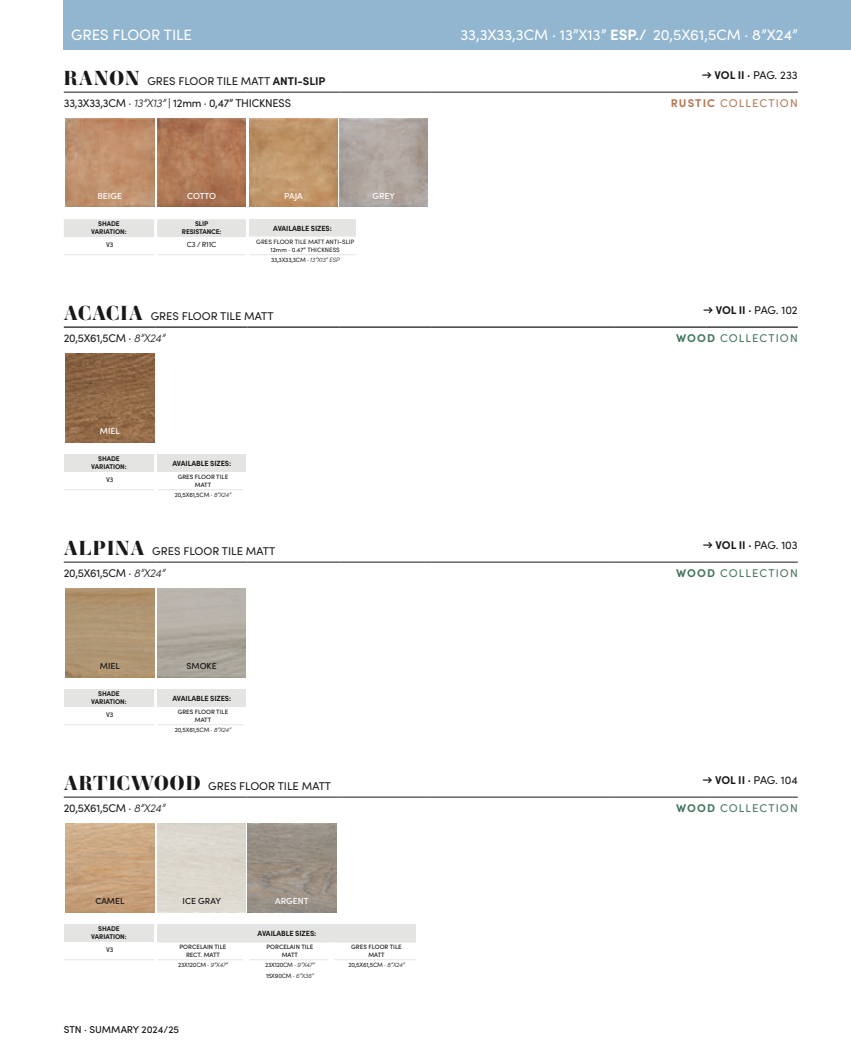
<style>
.page{position:relative;width:851px;height:1063px;background:#fff}
.page>*{position:absolute;margin:0;border:0;box-sizing:border-box;transform-origin:0 0}
.t1{font:15px "Sofia Pro";color:#fff}
.t2{font:11.25px "Sofia Pro";letter-spacing:-.01em;color:#171818}
.t3{font:700 11.25px "Sofia Pro";color:#171818}
.t4{font:11.25px "Sofia Pro";letter-spacing:.1em;color:#41745c}
.t5{font:11.25px "Sofia Pro";letter-spacing:.1em;color:#b67652}
.t6{font:500 10px "Sofia Pro";color:#171818}
.t7{font:500 8.75px "Sofia Pro";color:#fff}
.t8{font:500 8.75px "Sofia Pro";color:#171818}
.t9{font:700 7.5px "Sofia Pro";letter-spacing:-.01em;color:#171818}
.t10{font:7.5px "Sofia Pro";letter-spacing:-.02em;color:#171818}
.t11{font:700 6.88px "Sofia Pro";letter-spacing:-.01em;color:#171818}
.t12{font:500 6.88px "Sofia Pro";color:#171818}
.t13{font:6.25px "Sofia Pro";letter-spacing:-.02em;color:#171818}
.t14{font:500 6.25px "Sofia Pro";color:#171818}
.t15{font:6.25px/7.5px "Sofia Pro";color:#171818;text-align:center}
.s1{font-weight:700}
.s2{font-family:"Ambroise Std";font-weight:800;font-size:20px}
.s3{font-weight:400}
.s4{font-weight:300;font-style:italic}
</style>
<div class="page">
<div style="left:64px;top:0;width:786px;height:50px;background:#93b6d0"></div>
<hr style="left:850px;top:0;width:1px;height:50px;background:#93b6d0">
<div style="left:64px;top:219px;width:182px;height:18px;background:#e4e4e2"></div>
<hr style="left:64px;top:254px;width:90px;height:1px;background:#e4e3e2">
<hr style="left:157px;top:254px;width:88px;height:1px;background:#e4e3e2">
<hr style="left:154px;top:219px;width:3px;height:18px;background:#fff">
<hr style="left:64px;top:92px;width:92px;height:1px;background:#171818">
<hr style="left:156px;top:92px;width:91px;height:1px;background:#171818">
<hr style="left:247px;top:92px;width:92px;height:1px;background:#171818">
<hr style="left:339px;top:92px;width:92px;height:1px;background:#171818">
<hr style="left:431px;top:92px;width:92px;height:1px;background:#171818">
<hr style="left:523px;top:92px;width:91px;height:1px;background:#171818">
<hr style="left:614px;top:92px;width:92px;height:1px;background:#171818">
<hr style="left:706px;top:92px;width:91px;height:1px;background:#171818">
<img style="left:65px;top:119px;width:89px;height:88px">
<img style="left:157px;top:119px;width:89px;height:88px">
<img style="left:249px;top:119px;width:88px;height:88px">
<div style="left:249px;top:219px;width:106px;height:18px;background:#e4e4e2"></div>
<hr style="left:249px;top:254px;width:106px;height:1px;background:#e4e3e2">
<div style="left:64px;top:454px;width:92px;height:18px;background:#e4e4e2"></div>
<hr style="left:64px;top:489px;width:90px;height:1px;background:#e4e3e2">
<hr style="left:154px;top:454px;width:3px;height:18px;background:#fff">
<hr style="left:64px;top:327px;width:92px;height:1px;background:#171818">
<hr style="left:156px;top:327px;width:91px;height:1px;background:#171818">
<hr style="left:247px;top:327px;width:92px;height:1px;background:#171818">
<hr style="left:339px;top:327px;width:92px;height:1px;background:#171818">
<hr style="left:431px;top:327px;width:92px;height:1px;background:#171818">
<hr style="left:523px;top:327px;width:91px;height:1px;background:#171818">
<hr style="left:614px;top:327px;width:92px;height:1px;background:#171818">
<hr style="left:706px;top:327px;width:91px;height:1px;background:#171818">
<img style="left:65px;top:354px;width:89px;height:88px">
<div style="left:157px;top:454px;width:89px;height:18px;background:#e4e4e2"></div>
<hr style="left:157px;top:489px;width:86px;height:1px;background:#e4e3e2">
<div style="left:64px;top:689px;width:92px;height:18px;background:#e4e4e2"></div>
<hr style="left:64px;top:724px;width:90px;height:1px;background:#e4e3e2">
<hr style="left:154px;top:689px;width:3px;height:18px;background:#fff">
<hr style="left:64px;top:562px;width:92px;height:1px;background:#171818">
<hr style="left:156px;top:562px;width:91px;height:1px;background:#171818">
<hr style="left:247px;top:562px;width:92px;height:1px;background:#171818">
<hr style="left:339px;top:562px;width:92px;height:1px;background:#171818">
<hr style="left:431px;top:562px;width:92px;height:1px;background:#171818">
<hr style="left:523px;top:562px;width:91px;height:1px;background:#171818">
<hr style="left:614px;top:562px;width:92px;height:1px;background:#171818">
<hr style="left:706px;top:562px;width:91px;height:1px;background:#171818">
<img style="left:65px;top:589px;width:89px;height:88px">
<div style="left:157px;top:689px;width:89px;height:18px;background:#e4e4e2"></div>
<hr style="left:157px;top:724px;width:86px;height:1px;background:#e4e3e2">
<div style="left:64px;top:924px;width:92px;height:18px;background:#e4e4e2"></div>
<hr style="left:64px;top:959px;width:90px;height:1px;background:#e4e3e2">
<hr style="left:154px;top:924px;width:3px;height:18px;background:#fff">
<hr style="left:64px;top:797px;width:92px;height:1px;background:#171818">
<hr style="left:156px;top:797px;width:91px;height:1px;background:#171818">
<hr style="left:247px;top:797px;width:92px;height:1px;background:#171818">
<hr style="left:339px;top:797px;width:92px;height:1px;background:#171818">
<hr style="left:431px;top:797px;width:92px;height:1px;background:#171818">
<hr style="left:523px;top:797px;width:91px;height:1px;background:#171818">
<hr style="left:614px;top:797px;width:92px;height:1px;background:#171818">
<hr style="left:706px;top:797px;width:91px;height:1px;background:#171818">
<img style="left:65px;top:824px;width:89px;height:88px">
<img style="left:157px;top:824px;width:179px;height:88px">
<div style="left:157px;top:924px;width:259px;height:18px;background:#e4e4e2"></div>
<hr style="left:249px;top:959px;width:79px;height:1px;background:#e4e3e2">
<hr style="left:334px;top:959px;width:82px;height:1px;background:#e4e3e2">
<hr style="left:157px;top:959px;width:86px;height:1px;background:#e4e3e2">
<hr style="left:157px;top:942px;width:89px;height:1px;background:#e4e3e2">
<hr style="left:246px;top:942px;width:85px;height:1px;background:#e4e3e2">
<hr style="left:331px;top:942px;width:85px;height:1px;background:#e4e3e2">
<div style="left:328px;top:942px;width:6px;height:18px;background:#fff"></div>
<p class="t1" style="left:71px;top:24px;width:122px">GRES FLOOR TILE</p>
<p class="t1" style="left:460px;top:24px;width:339px">33,3X33,3CM · 13”X13” <span class="s1">ESP./</span> 20,5X61,5CM · 8”X24”</p>
<p class="t2" style="left:64px;top:73px;width:263px"><span class="s2">RANON</span> GRES FLOOR TILE MATT <span class="s1">ANTI-SLIP</span></p>
<p class="t3" style="left:701px;top:66px;width:97px">→ VOL II · <span class="s3">PAG. 233</span></p>
<p class="t2" style="left:64px;top:95px;width:228px">33,3X33,3CM · <span class="s4">13”X13”</span> | 12mm · 0,47” THICKNESS</p>
<p class="t5" style="left:670px;top:95px;width:129px"><span class="s1">RUSTIC</span> COLLECTION</p>
<p class="t7" style="left:97px;top:190px;width:26px">BEIGE</p>
<p class="t7" style="left:187px;top:190px;width:30px">COTTO</p>
<p class="t7" style="left:284px;top:190px;width:20px">PAJA</p>
<p class="t7" style="left:372px;top:190px;width:24px">GREY</p>
<p class="t11" style="left:98px;top:218px;width:23px">SHADE</p>
<p class="t11" style="left:91px;top:227px;width:37px">VARIATION:</p>
<p class="t11" style="left:195px;top:218px;width:15px">SLIP</p>
<p class="t11" style="left:182px;top:227px;width:41px">RESISTANCE:</p>
<p class="t9" style="left:273px;top:222px;width:60px">AVAILABLE SIZES:</p>
<p class="t15" style="left:256px;top:238px;width:100px">GRES FLOOR TILE MATT ANTI-SLIP<br>12mm · 0.47” THICKNESS</p>
<p class="t13" style="left:271px;top:256px;width:70px">33,3X33,3CM · <span class="s4">13”X13” ESP</span></p>
<p class="t12" style="left:106px;top:240px;width:9px">V3</p>
<p class="t10" style="left:187px;top:239px;width:31px">C3 / R11C</p>
<p class="t2" style="left:64px;top:308px;width:211px"><span class="s2">ACACIA</span> GRES FLOOR TILE MATT</p>
<p class="t3" style="left:703px;top:301px;width:96px">→ VOL II · <span class="s3">PAG. 102</span></p>
<p class="t2" style="left:64px;top:330px;width:103px">20,5X61,5CM · <span class="s4">8”X24”</span></p>
<p class="t4" style="left:676px;top:330px;width:123px"><span class="s1">WOOD</span> COLLECTION</p>
<p class="t7" style="left:100px;top:425px;width:21px">MIEL</p>
<p class="t11" style="left:98px;top:453px;width:23px">SHADE</p>
<p class="t11" style="left:91px;top:462px;width:37px">VARIATION:</p>
<p class="t12" style="left:106px;top:475px;width:9px">V3</p>
<p class="t9" style="left:172px;top:457px;width:60px">AVAILABLE SIZES:</p>
<p class="t14" style="left:178px;top:472px;width:52px">GRES FLOOR TILE</p>
<p class="t14" style="left:195px;top:480px;width:18px">MATT</p>
<p class="t13" style="left:175px;top:491px;width:58px">20,5X61,5CM · <span class="s4">8”X24”</span></p>
<p class="t2" style="left:64px;top:543px;width:213px"><span class="s2">ALPINA</span> GRES FLOOR TILE MATT</p>
<p class="t3" style="left:702px;top:536px;width:96px">→ VOL II · <span class="s3">PAG. 103</span></p>
<p class="t2" style="left:64px;top:565px;width:103px">20,5X61,5CM · <span class="s4">8”X24”</span></p>
<p class="t4" style="left:676px;top:565px;width:123px"><span class="s1">WOOD</span> COLLECTION</p>
<p class="t8" style="left:100px;top:660px;width:21px">MIEL</p>
<p class="t8" style="left:186px;top:660px;width:32px">SMOKE</p>
<p class="t11" style="left:98px;top:688px;width:23px">SHADE</p>
<p class="t11" style="left:91px;top:697px;width:37px">VARIATION:</p>
<p class="t9" style="left:172px;top:692px;width:60px">AVAILABLE SIZES:</p>
<p class="t14" style="left:178px;top:707px;width:52px">GRES FLOOR TILE</p>
<p class="t14" style="left:195px;top:715px;width:18px">MATT</p>
<p class="t13" style="left:175px;top:726px;width:58px">20,5X61,5CM · <span class="s4">8”X24”</span></p>
<p class="t12" style="left:106px;top:710px;width:9px">V3</p>
<p class="t2" style="left:64px;top:778px;width:269px"><span class="s2">ARTICWOOD</span> GRES FLOOR TILE MATT</p>
<p class="t3" style="left:702px;top:771px;width:97px">→ VOL II · <span class="s3">PAG. 104</span></p>
<p class="t2" style="left:64px;top:800px;width:103px">20,5X61,5CM · <span class="s4">8”X24”</span></p>
<p class="t4" style="left:676px;top:800px;width:123px"><span class="s1">WOOD</span> COLLECTION</p>
<p class="t8" style="left:95px;top:895px;width:31px">CAMEL</p>
<p class="t8" style="left:182px;top:895px;width:40px">ICE GRAY</p>
<p class="t7" style="left:275px;top:895px;width:35px">ARGENT</p>
<p class="t11" style="left:98px;top:923px;width:23px">SHADE</p>
<p class="t11" style="left:91px;top:932px;width:37px">VARIATION:</p>
<p class="t9" style="left:257px;top:927px;width:60px">AVAILABLE SIZES:</p>
<p class="t12" style="left:106px;top:945px;width:9px">V3</p>
<p class="t14" style="left:179px;top:943px;width:48px">PORCELAIN TILE</p>
<p class="t14" style="left:186px;top:950px;width:36px">RECT. MATT</p>
<p class="t14" style="left:266px;top:943px;width:48px">PORCELAIN TILE</p>
<p class="t14" style="left:282px;top:950px;width:18px">MATT</p>
<p class="t14" style="left:351px;top:943px;width:52px">GRES FLOOR TILE</p>
<p class="t14" style="left:368px;top:950px;width:18px">MATT</p>
<p class="t13" style="left:178px;top:961px;width:51px">23X120CM · <span class="s4">9”X47”</span></p>
<p class="t13" style="left:265px;top:961px;width:51px">23X120CM · <span class="s4">9”X47”</span></p>
<p class="t13" style="left:348px;top:961px;width:58px">20,5X61,5CM · <span class="s4">8”X24”</span></p>
<p class="t13" style="left:266px;top:971px;width:49px">15X90CM · <span class="s4">6”X36”</span></p>
<p class="t6" style="left:64px;top:1022px;width:117px">STN · SUMMARY 2024/25</p>
</div>
